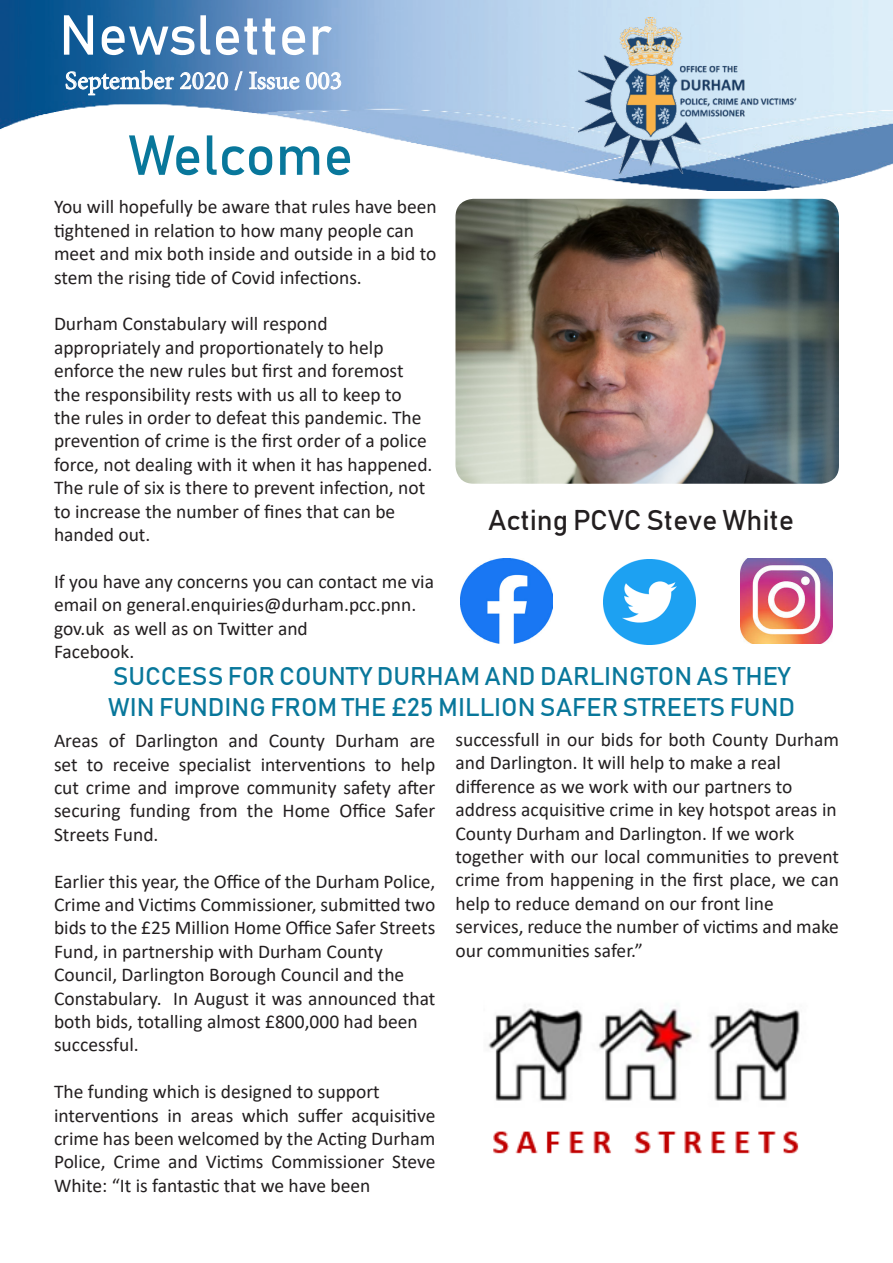
<style>
.page{position:relative;width:893px;height:1263px;background:#fff}
.page>*{position:absolute;margin:0;border:0;box-sizing:border-box;transform-origin:0 0}
.t1{font:55.5px "Bahnschrift";color:#fff}
.t2{font:55.5px "Bahnschrift";color:#08779b}
.t3{font:28.5px "Bahnschrift";color:#231f20}
.t4{font:25.5px/30.6px "Bahnschrift";color:#08779b}
.t5{font:25.5px "Minion Pro";color:#fff}
.t6{font:19.5px/23.4px "Calibri";color:#231f20}
</style>
<div class="page">
<img style="left:0;top:0;width:893px;height:190px">
<img style="left:578px;top:18px;width:261px;height:156px">
<svg style="left:65px;top:70px;width:109px;height:26px;background:#4e85b3"></svg>
<svg style="left:180px;top:72px;width:48px;height:18px"></svg>
<svg style="left:234px;top:71px;width:9px;height:20px"></svg>
<svg style="left:249px;top:71px;width:51px;height:19px"></svg>
<svg style="left:306px;top:72px;width:35px;height:18px"></svg>
<img style="left:461px;top:558px;width:91px;height:85px">
<img style="left:604px;top:559px;width:91px;height:85px">
<img style="left:741px;top:558px;width:91px;height:85px">
<img style="left:455px;top:199px;width:384px;height:285px">
<img style="left:488px;top:1008px;width:312px;height:146px">
<p class="t1" style="left:59px;top:0;width:275px">Newsletter</p>
<p class="t5" style="left:65px;top:63px;width:279px">September 2020 / Issue 003</p>
<p class="t2" style="left:128px;top:120px;width:227px">Welcome</p>
<p class="t6" style="left:54px;top:195px;width:384px">You will hopefully be aware that rules have been tightened in relation to how many people can meet and mix both inside and outside in a bid to stem the rising tide of Covid infections.</p>
<p class="t6" style="left:54px;top:312px;width:275px">Durham Constabulary will respond</p>
<p class="t6" style="left:54px;top:335px;width:380px">appropriately and proportionately to help enforce the new rules but first and foremost the responsibility rests with us all to keep to the rules in order to defeat this pandemic. The prevention of crime is the first order of a police force, not dealing with it when it has happened.<br>The rule of six is there to prevent infection, not to increase the number of fines that can be handed out.</p>
<p class="t6" style="left:54px;top:569px;width:382px">If you have any concerns you can contact me via email on general.enquiries@durham.pcc.pnn. gov.uk as well as on Twitter and</p>
<p class="t6" style="left:54px;top:639px;width:82px">Facebook.</p>
<p class="t3" style="left:488px;top:502px;width:308px">Acting PCVC Steve White</p>
<p class="t4" style="left:108px;top:660px;width:688px">SUCCESS FOR COUNTY DURHAM AND DARLINGTON AS THEY<br>WIN FUNDING FROM THE £25 MILLION SAFER STREETS FUND</p>
<p class="t6" style="left:54px;top:728px;width:383px;text-align:justify">Areas of Darlington and County Durham are set to receive specialist interventions to help cut crime and improve community safety after securing funding from the Home Office Safer Streets Fund.</p>
<p class="t6" style="left:54px;top:869px;width:383px;text-align:justify">Earlier this year, the Office of the Durham Police, Crime and Victims Commissioner, submitted two bids to the £25 Million Home Office Safer Streets Fund, in partnership with Durham County</p>
<p class="t6" style="left:54px;top:962px;width:352px">Council, Darlington Borough Council and the</p>
<p class="t6" style="left:54px;top:986px;width:383px">Constabulary. In August it was announced that both bids, totalling almost £800,000 had been</p>
<p class="t6" style="left:54px;top:1033px;width:86px">successful.</p>
<p class="t6" style="left:54px;top:1079px;width:327px">The funding which is designed to support</p>
<p class="t6" style="left:54px;top:1103px;width:383px;text-align:justify">interventions in areas which suffer acquisitive crime has been welcomed by the Acting Durham Police, Crime and Victims Commissioner Steve White: “It is fantastic that we have been</p>
<p class="t6" style="left:455px;top:727px;width:385px">successfull in our bids for both County Durham and Darlington. It will help to make a real</p>
<p class="t6" style="left:455px;top:774px;width:338px">difference as we work with our partners to</p>
<p class="t6" style="left:455px;top:798px;width:383px">address acquisitive crime in key hotspot areas in</p>
<p class="t6" style="left:455px;top:821px;width:340px">County Durham and Darlington. If we work</p>
<p class="t6" style="left:455px;top:844px;width:385px;text-align:justify">together with our local communities to prevent crime from happening in the first place, we can help to reduce demand on our front line</p>
<p class="t6" style="left:455px;top:915px;width:385px">services, reduce the number of victims and make our communities safer.”</p>
</div>
